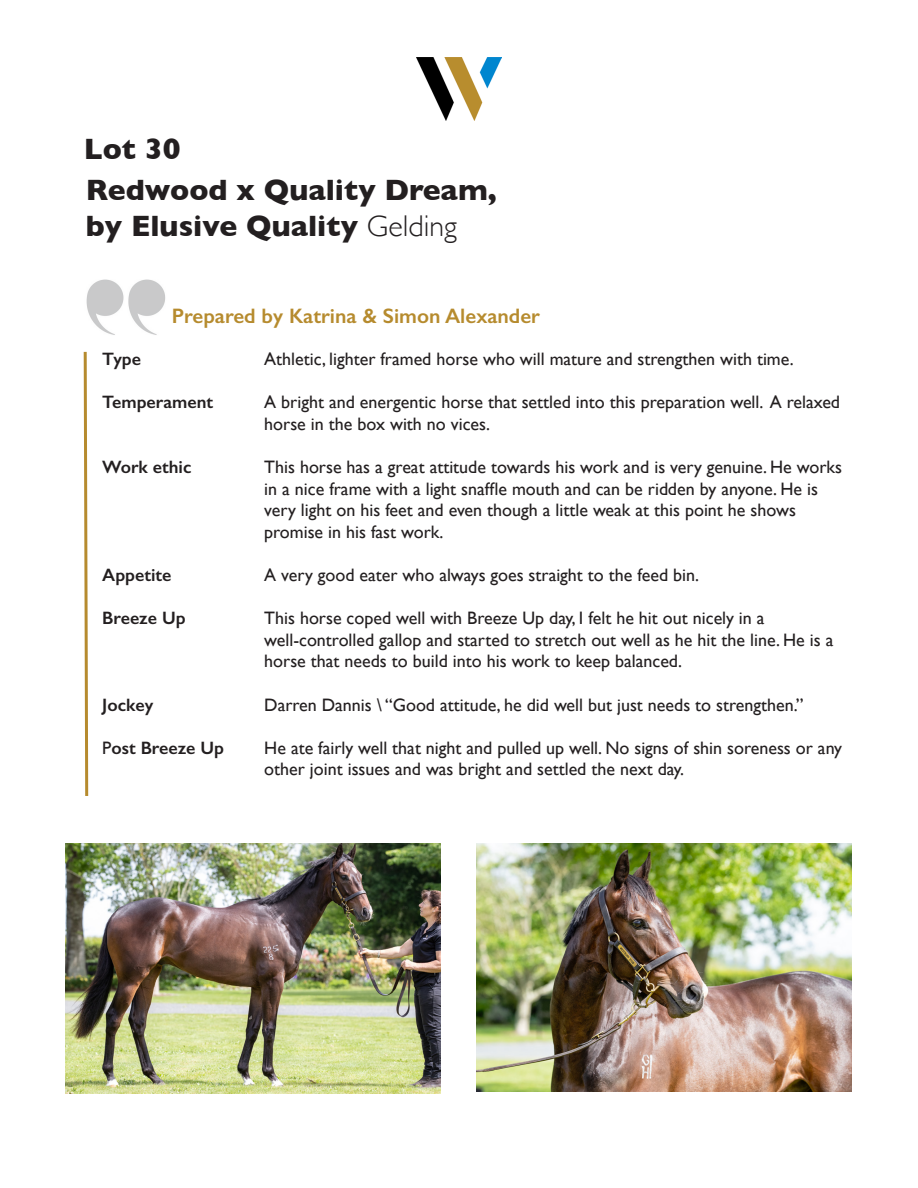
<style>
.page{position:relative;width:918px;height:1188px;background:#fff}
.page>*{position:absolute;margin:0;border:0;box-sizing:border-box;transform-origin:0 0}
.t1{font:700 30px "Gill Sans";color:#231f20}
.t2{font:600 21px "Gill Sans";color:#b68b2e}
.t3{font:18px/21.6px "Gill Sans";color:#231f20}
.t4{font:600 18px "Gill Sans";color:#231f20}
.s1{font-weight:300}
.s2{font-weight:400}
</style>
<div class="page">
<img style="left:86px;top:279px;width:80px;height:56px">
<img style="left:477px;top:843px;width:375px;height:249px">
<img style="left:66px;top:843px;width:375px;height:250px">
<img style="left:416px;top:58px;width:86px;height:62px">
<svg style="left:83px;top:351px;width:6px;height:445px"></svg>
<p class="t1" style="left:84px;top:125px;width:98px">Lot 30</p>
<p class="t1" style="left:86px;top:166px;width:412px">Redwood x Quality Dream,</p>
<p class="t1" style="left:86px;top:202px;width:372px">by Elusive Quality <span class="s1">Gelding</span></p>
<p class="t2" style="left:172px;top:303px;width:370px">Prepared by Katrina &amp; Simon Alexander</p>
<p class="t4" style="left:102px;top:348px;width:40px">Type</p>
<p class="t3" style="left:264px;top:348px;width:531px">Athletic, lighter framed horse who will mature and strengthen with time.</p>
<p class="t4" style="left:102px;top:391px;width:112px">Temperament</p>
<p class="t3" style="left:264px;top:391px;width:577px">A bright and energentic horse that settled into this preparation well. A relaxed horse in the box with no vices.</p>
<p class="t4" style="left:102px;top:456px;width:91px">Work ethic</p>
<p class="t3" style="left:264px;top:456px;width:579px">This horse has a great attitude towards his work and is very genuine. He works in a nice frame with a light snaffle mouth and can be ridden by anyone. He is very light on his feet and even though a little weak at this point he shows promise in his fast work.</p>
<p class="t4" style="left:102px;top:564px;width:71px">Appetite</p>
<p class="t3" style="left:264px;top:564px;width:436px">A very good eater who always goes straight to the feed bin.</p>
<p class="t4" style="left:102px;top:607px;width:85px">Breeze Up</p>
<p class="t3" style="left:264px;top:607px;width:571px">This horse coped well with Breeze Up day, I felt he hit out nicely in a well-controlled gallop and started to stretch out well as he hit the line. He is a horse that needs to build into his work to keep balanced.</p>
<p class="t4" style="left:102px;top:694px;width:53px">Jockey</p>
<p class="t3" style="left:264px;top:694px;width:541px">Darren Dannis \ “Good attitude, he did well but just needs to strengthen.”</p>
<p class="t4" style="left:102px;top:737px;width:123px"><span class="s2">P</span>ost Breeze Up</p>
<p class="t3" style="left:264px;top:737px;width:579px">He ate fairly well that night and pulled up well. No signs of shin soreness or any other joint issues and was bright and settled the next day.</p>
</div>
